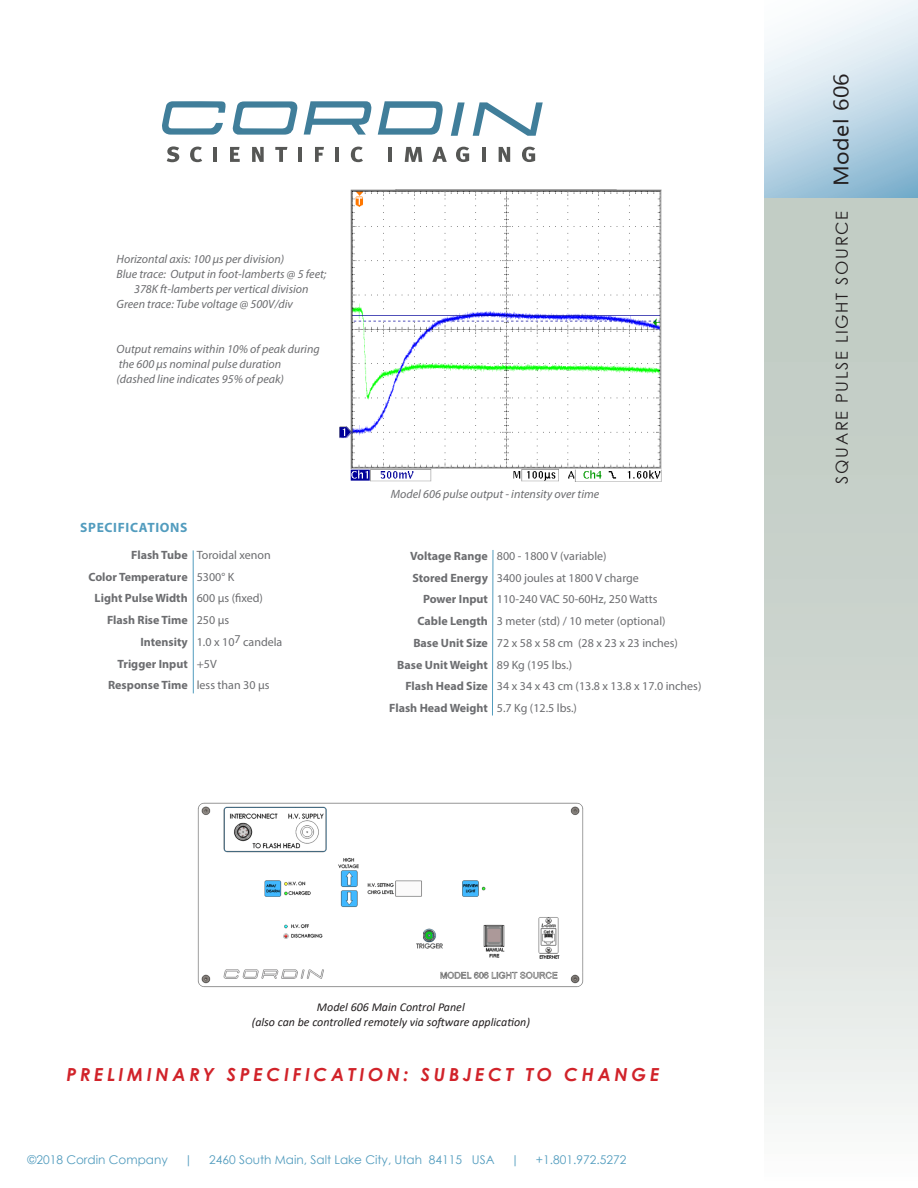
<style>
.page{position:relative;width:918px;height:1188px;background:#fff}
.page>*{position:absolute;margin:0;border:0;box-sizing:border-box;transform-origin:0 0}
.t1{font:21px "Ebrima";letter-spacing:.02em;color:#231f20;scale:1.1 1}
.t2{font:italic 700 18px "Century Gothic";letter-spacing:.2em;color:#d1232a}
.t3{font:16.5px "Century Gothic";letter-spacing:.1em;color:#231f20}
.t4{font:700 13.5px "Myriad Pro";letter-spacing:.05em;color:#529cbe}
.t5{font:12px "Myriad Pro";color:#6c6d70}
.t6{font:italic 12px "Myriad Pro";color:#6c6d70}
.t7{font:700 12px "Myriad Pro";color:#6c6d70}
.t8{font:italic 12px "Calibri";color:#231f20}
.t9{font:12px "Century Gothic";color:#529cbe}
.s1{font-weight:700}
.s2{font-weight:400}
</style>
<div class="page">
<svg style="left:764px;top:0;width:154px;height:199px"></svg>
<div style="left:764px;top:199px;width:154px;height:989px;background:linear-gradient(to bottom,#b7c4ba,#f1f3f2)"></div>
<hr style="left:193px;top:550px;width:1px;height:143px;background:#529cbe">
<svg style="left:492px;top:550px;width:2px;height:166px"></svg>
<img style="left:339px;top:189px;width:323px;height:293px">
<svg style="left:162px;top:101px;width:64px;height:34px"></svg>
<svg style="left:232px;top:101px;width:66px;height:34px"></svg>
<svg style="left:304px;top:101px;width:68px;height:34px"></svg>
<svg style="left:378px;top:101px;width:65px;height:34px"></svg>
<svg style="left:451px;top:102px;width:14px;height:34px"></svg>
<svg style="left:473px;top:102px;width:70px;height:34px"></svg>
<svg style="left:167px;top:146px;width:12px;height:16px"></svg>
<svg style="left:190px;top:147px;width:12px;height:15px"></svg>
<hr style="left:213px;top:147px;width:4px;height:15px;background:#565755">
<svg style="left:230px;top:147px;width:10px;height:15px"></svg>
<svg style="left:252px;top:147px;width:12px;height:15px"></svg>
<svg style="left:275px;top:147px;width:12px;height:15px"></svg>
<hr style="left:298px;top:147px;width:4px;height:15px;background:#565755">
<svg style="left:315px;top:147px;width:9px;height:15px"></svg>
<hr style="left:335px;top:147px;width:4px;height:15px;background:#565755">
<svg style="left:351px;top:147px;width:12px;height:15px"></svg>
<hr style="left:389px;top:147px;width:3px;height:15px;background:#565755">
<svg style="left:405px;top:147px;width:17px;height:15px"></svg>
<svg style="left:432px;top:147px;width:15px;height:15px"></svg>
<svg style="left:456px;top:147px;width:13px;height:15px"></svg>
<hr style="left:482px;top:147px;width:4px;height:15px;background:#565755">
<svg style="left:499px;top:147px;width:11px;height:15px"></svg>
<svg style="left:522px;top:147px;width:13px;height:15px"></svg>
<img style="left:197px;top:802px;width:387px;height:186px">
<p class="t6" style="left:117px;top:251px;width:169px">Horizontal axis: 100 µs per division)</p>
<p class="t6" style="left:117px;top:266px;width:211px">Blue trace: Output in foot-lamberts @ 5 feet;</p>
<p class="t6" style="left:134px;top:281px;width:176px">378K ft-lamberts per vertical division</p>
<p class="t6" style="left:117px;top:296px;width:178px">Green trace: Tube voltage @ 500V/div</p>
<p class="t6" style="left:117px;top:341px;width:205px">Output remains within 10% of peak during</p>
<p class="t6" style="left:119px;top:356px;width:164px">the 600 µs nominal pulse duration</p>
<p class="t6" style="left:117px;top:371px;width:169px">(dashed line indicates 95% of peak)</p>
<p class="t4" style="left:80px;top:519px;width:109px">SPECIFICATIONS</p>
<p class="t5" style="left:131px;top:548px;width:141px"><span class="s1">Flash Tube</span> Toroidal xenon</p>
<p class="t7" style="left:88px;top:569px;width:147px">Color Temperature <span class="s2">5300° K</span></p>
<p class="t7" style="left:95px;top:591px;width:170px">Light Pulse Width <span class="s2">600 µs (fixed)</span></p>
<p class="t7" style="left:107px;top:612px;width:124px">Flash Rise Time <span class="s2">250 µs</span></p>
<p class="t5" style="left:140px;top:635px;width:144px"><span class="s1">Intensity</span> 1.0 x 107 candela</p>
<p class="t7" style="left:118px;top:656px;width:101px">Trigger Input <span class="s2">+5V</span></p>
<p class="t7" style="left:108px;top:678px;width:163px">Response Time <span class="s2">less than 30 µs</span></p>
<p class="t6" style="left:391px;top:486px;width:210px">Model 606 pulse output - intensity over time</p>
<p class="t5" style="left:410px;top:548px;width:198px"><span class="s1">Voltage Range</span> 800 - 1800 V (variable)</p>
<p class="t5" style="left:412px;top:570px;width:228px"><span class="s1">Stored Energy</span> 3400 joules at 1800 V charge</p>
<p class="t5" style="left:423px;top:592px;width:236px"><span class="s1">Power Input</span> 110-240 VAC 50-60Hz, 250 Watts</p>
<p class="t5" style="left:418px;top:614px;width:250px"><span class="s1">Cable Length</span> 3 meter (std) / 10 meter (optional)</p>
<p class="t5" style="left:413px;top:635px;width:266px"><span class="s1">Base Unit Size</span> 72 x 58 x 58 cm (28 x 23 x 23 inches)</p>
<p class="t7" style="left:397px;top:657px;width:176px">Base Unit Weight <span class="s2">89 Kg (195 lbs.)</span></p>
<p class="t5" style="left:405px;top:679px;width:298px"><span class="s1">Flash Head Size</span> 34 x 34 x 43 cm (13.8 x 13.8 x 17.0 inches)</p>
<p class="t7" style="left:389px;top:700px;width:189px">Flash Head Weight <span class="s2">5.7 Kg (12.5 lbs.)</span></p>
<p class="t8" style="left:317px;top:999px;width:149px">Model 606 Main Control Panel</p>
<p class="t8" style="left:252px;top:1013px;width:280px">(also can be controlled remotely via software application)</p>
<p class="t2" style="left:66px;top:1060px;width:595px">PRELIMINARY SPECIFICATION: SUBJECT TO CHANGE</p>
<p class="t9" style="left:27px;top:1151px;width:142px">©2018 Cordin Company</p>
<p class="t9" style="left:184px;top:1151px;width:10px">|</p>
<p class="t9" style="left:209px;top:1151px;width:287px">2460 South Main, Salt Lake City, Utah 84115 USA</p>
<p class="t9" style="left:511px;top:1151px;width:10px">|</p>
<p class="t9" style="left:536px;top:1151px;width:92px">+1.801.972.5272</p>
<p class="t1" style="left:826px;top:186px;width:104px;rotate:-90deg">Model 606</p>
<p class="t3" style="left:830px;top:484px;width:274px;rotate:-90deg">SQUARE PULSE LIGHT SOURCE</p>
</div>
